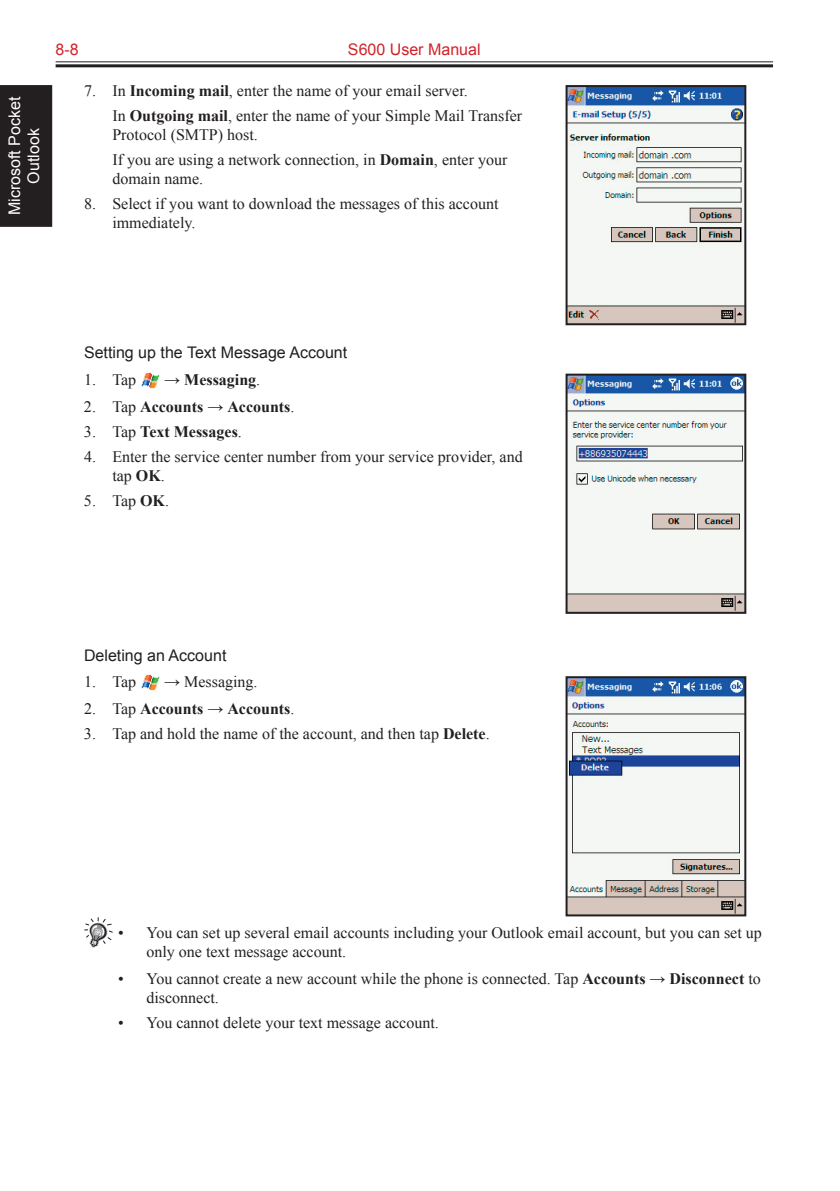
<style>
.page{position:relative;width:840px;height:1191px;background:#fff}
.page>*{position:absolute;margin:0;border:0;box-sizing:border-box;transform-origin:0 0}
.t1{font:16px/19.2px "Times New Roman";color:#231f20}
.t2{font:700 16px "Times New Roman";color:#231f20}
.t3{font:16px "Arial";color:#231f20}
.t4{font:16px/19.2px "Arial";color:#fff;text-align:center}
.t5{font:16px "Arial";color:#d1232a}
.s1{font-weight:700}
.s2{font-weight:400}
</style>
<div class="page">
<hr style="left:56px;top:61px;width:716px;height:1px;background:#231f20">
<hr style="left:56px;top:64px;width:716px;height:3px;background:#231f20">
<div style="left:0;top:85px;width:52px;height:142px;background:#231f20"></div>
<img style="left:141px;top:372px;width:19px;height:17px">
<img style="left:141px;top:674px;width:19px;height:17px">
<img style="left:568px;top:88px;width:175px;height:234px">
<div style="left:565px;top:85px;width:181px;height:240px;border:2px solid #231f20"></div>
<img style="left:568px;top:376px;width:175px;height:235px">
<div style="left:565px;top:373px;width:181px;height:241px;border:2px solid #231f20"></div>
<img style="left:84px;top:917px;width:28px;height:30px">
<img style="left:568px;top:679px;width:175px;height:234px">
<div style="left:565px;top:676px;width:181px;height:240px;border:2px solid #231f20"></div>
<p class="t4" style="left:5px;top:215px;width:120px;rotate:-90deg">Microsoft Pocket<br>Outlook</p>
<p class="t5" style="left:56px;top:39px;width:25px">8-8</p>
<p class="t5" style="left:348px;top:39px;width:134px">S600 User Manual</p>
<p class="t1" style="left:112px;top:78px;width:411px;line-height:24.8px;text-indent:-28px">7. In <span class="s1">Incoming mail</span>, enter the name of your email server.<br>In <span class="s1">Outgoing mail</span>, enter the name of your Simple Mail Transfer</p>
<p class="t1" style="left:112px;top:122px;width:396px;line-height:24.8px">Protocol (SMTP) host.<br>If you are using a network connection, in <span class="s1">Domain</span>, enter your</p>
<p class="t1" style="left:112px;top:169px;width:92px">domain name.</p>
<p class="t1" style="left:112px;top:194px;width:387px;text-indent:-28px">8. Select if you want to download the messages of this account immediately.</p>
<p class="t3" style="left:84px;top:342px;width:264px">Setting up the Text Message Account</p>
<p class="t1" style="left:84px;top:370px;width:54px">1. Tap</p>
<p class="t2" style="left:164px;top:369px;width:97px"><span class="s2">→</span> Messaging<span class="s2">.</span></p>
<p class="t2" style="left:84px;top:395px;width:212px"><span class="s2">2. Tap</span> Accounts <span class="s2">→</span> Accounts<span class="s2">.</span></p>
<p class="t2" style="left:84px;top:420px;width:159px"><span class="s2">3. Tap</span> Text Messages<span class="s2">.</span></p>
<p class="t1" style="left:112px;top:446px;width:411px;text-indent:-28px">4. Enter the service center number from your service provider, and tap <span class="s1">OK</span>.</p>
<p class="t1" style="left:84px;top:490px;width:86px">5. Tap <span class="s1">OK</span>.</p>
<p class="t3" style="left:84px;top:644px;width:144px">Deleting an Account</p>
<p class="t1" style="left:84px;top:672px;width:54px">1. Tap</p>
<p class="t1" style="left:164px;top:672px;width:95px">→ Messaging.</p>
<p class="t2" style="left:84px;top:697px;width:212px"><span class="s2">2. Tap</span> Accounts <span class="s2">→</span> Accounts<span class="s2">.</span></p>
<p class="t1" style="left:84px;top:723px;width:407px">3. Tap and hold the name of the account, and then tap <span class="s1">Delete</span>.</p>
<p class="t1" style="left:146px;top:922px;width:616px;text-indent:-28px">• You can set up several email accounts including your Outlook email account, but you can set up only one text message account.</p>
<p class="t1" style="left:146px;top:968px;width:615px;text-indent:-28px">• You cannot create a new account while the phone is connected. Tap <span class="s1">Accounts</span> → <span class="s1">Disconnect</span> to disconnect.</p>
<p class="t1" style="left:118px;top:1012px;width:322px">• You cannot delete your text message account.</p>
</div>
